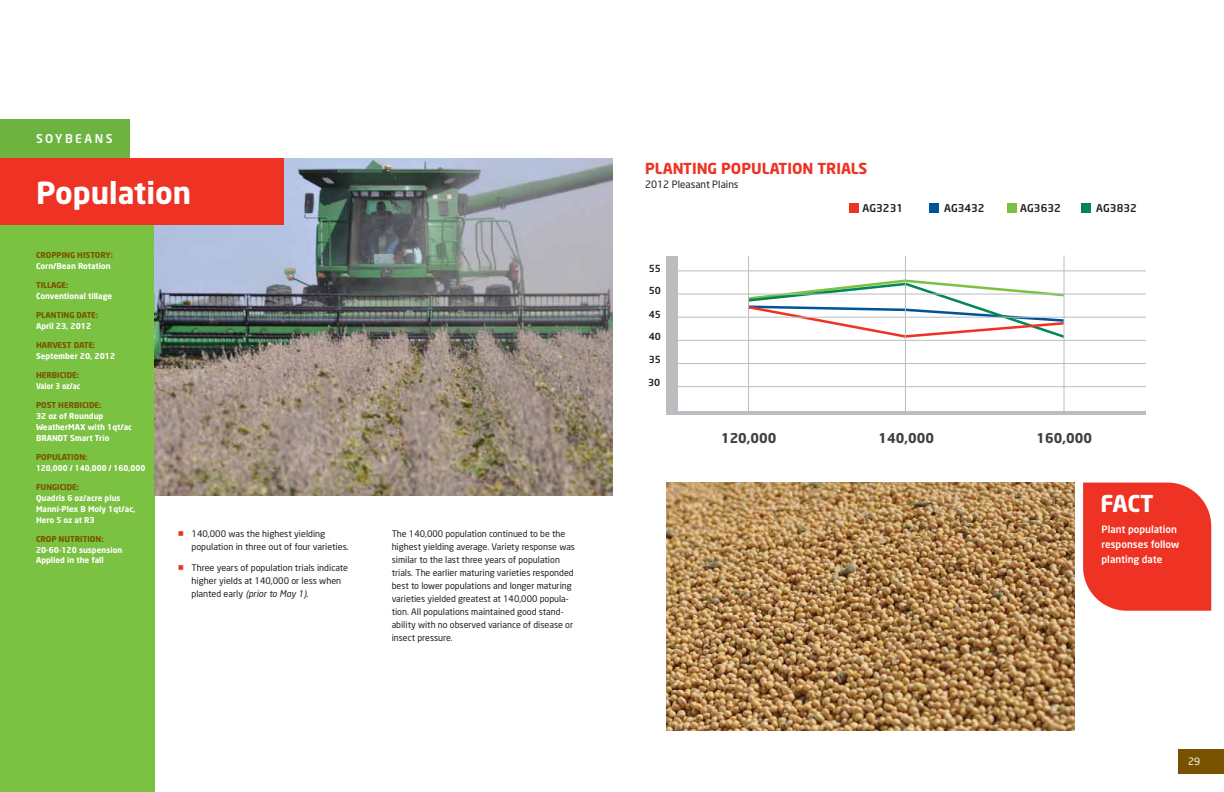
<style>
.page{position:relative;width:1224px;height:792px;background:#fff}
.page>*{position:absolute;margin:0;border:0;box-sizing:border-box;transform-origin:0 0}
.t1{font:700 30px "Neo Sans";color:#fff}
.t2{font:700 23px "Neo Sans";color:#fff}
.t3{font:700 15px "Neo Sans";color:#ee3224}
.t4{font:700 13.4px "Neo Sans";color:#404041}
.t5{font:500 12px "Neo Sans";letter-spacing:.2em;color:#fff}
.t6{font:500 10.7px "Neo Sans";color:#231f20}
.t7{font:500 10px/15px "Neo Sans";color:#fff}
.t8{font:10px "Neo Sans";color:#231f20}
.t9{font:10px "Neo Sans";color:#fff}
.t10{font:500 9.7px "Neo Sans";color:#231f20}
.t11{font:9px/13px "Neo Sans";color:#231f20}
.t12{font:700 8px/11px "Neo Sans";color:#fff}
.t13{font:700 8px "Neo Sans";color:#785200}
.t14{font:700 8px "Neo Sans";color:#fff;scale:.96 1}
.t15{font:700 8px "Neo Sans";color:#fff;scale:.9 1}
.s1{font-style:italic}
</style>
<div class="page">
<div style="left:1178px;top:749px;width:46px;height:24px;background:#785200"></div>
<div style="left:0;top:219px;width:154px;height:573px;background:#7bc142"></div>
<div style="left:0;top:119px;width:130px;height:47px;background:#6db33f"></div>
<img style="left:154px;top:158px;width:458px;height:337px">
<div style="left:0;top:158px;width:284px;height:67px;background:#ee3224"></div>
<svg style="left:683px;top:281px;width:381px;height:23px"></svg>
<svg style="left:749px;top:304px;width:315px;height:107px"></svg>
<div style="left:677px;top:294px;width:71px;height:118px;background:#fff"></div>
<hr style="left:748px;top:256px;width:1px;height:157px;background:#bbbdc0">
<hr style="left:905px;top:256px;width:1px;height:157px;background:#bbbdc0">
<hr style="left:1064px;top:255px;width:1px;height:157px;background:#bbbdc0">
<hr style="left:677px;top:386px;width:515px;height:1px;background:#bbbdc0">
<hr style="left:677px;top:363px;width:515px;height:1px;background:#bbbdc0">
<hr style="left:677px;top:340px;width:515px;height:1px;background:#bbbdc0">
<hr style="left:677px;top:317px;width:515px;height:1px;background:#bbbdc0">
<hr style="left:677px;top:294px;width:515px;height:1px;background:#bbbdc0">
<hr style="left:677px;top:271px;width:515px;height:1px;background:#bbbdc0">
<div style="left:850px;top:203px;width:9px;height:10px;background:#ee3224"></div>
<div style="left:1081px;top:203px;width:10px;height:10px;background:#008752"></div>
<div style="left:929px;top:203px;width:9px;height:10px;background:#005596"></div>
<div style="left:1007px;top:203px;width:9px;height:10px;background:#7bc142"></div>
<div style="left:666px;top:256px;width:11px;height:158px;background:#bbbdc0"></div>
<hr style="left:666px;top:411px;width:526px;height:4px;background:#bbbdc0">
<div style="left:1146px;top:232px;width:46px;height:210px;background:#fff"></div>
<img style="left:666px;top:482px;width:409px;height:248px">
<svg style="left:1083px;top:483px;width:128px;height:128px;background:#ee3d2f"></svg>
<h3 class="t5" style="left:36px;top:134px;width:78px">SOYBEANS</h3>
<h1 class="t1" style="left:36px;top:181px;width:157px">Population</h1>
<p class="t13" style="left:36px;top:252px;width:78px">CROPPING HISTORY:</p>
<p class="t12" style="left:36px;top:261px;width:76px">Corn/Bean Rotation</p>
<p class="t13" style="left:36px;top:282px;width:34px">TILLAGE:</p>
<p class="t12" style="left:36px;top:291px;width:78px">Conventional tillage</p>
<p class="t13" style="left:36px;top:312px;width:64px">PLANTING DATE:</p>
<p class="t12" style="left:36px;top:321px;width:57px">April 23, 2012</p>
<p class="t13" style="left:36px;top:342px;width:61px">HARVEST DATE:</p>
<p class="t12" style="left:36px;top:351px;width:81px">September 20, 2012</p>
<p class="t13" style="left:36px;top:372px;width:45px">HERBICIDE:</p>
<p class="t15" style="left:36px;top:383px;width:51px">Valor 3 oz/ac</p>
<p class="t13" style="left:36px;top:402px;width:67px">POST HERBICIDE:</p>
<p class="t12" style="left:36px;top:411px;width:98px">32 oz of Roundup<br>WeatherMAX with 1qt/ac<br>BRANDT Smart Trio</p>
<p class="t13" style="left:36px;top:454px;width:53px">POPULATION:</p>
<p class="t14" style="left:36px;top:465px;width:116px">120,000 / 140,000 / 160,000</p>
<p class="t13" style="left:36px;top:484px;width:45px">FUNGICIDE:</p>
<p class="t12" style="left:36px;top:493px;width:101px">Quadris 6 oz/acre plus<br>Manni-Plex B Moly 1qt/ac,<br>Hero 5 oz at R3</p>
<p class="t13" style="left:36px;top:536px;width:69px">CROP NUTRITION:</p>
<p class="t12" style="left:36px;top:545px;width:88px;line-height:10px">20-60-120 suspension<br>Applied in the fall</p>
<p class="t11" style="left:192px;top:528px;width:159px">140,000 was the highest yielding population in three out of four varieties.</p>
<p class="t11" style="left:192px;top:562px;width:158px">Three years of population trials indicate higher yields at 140,000 or less when planted early <span class="s1">(prior to May 1)</span>.</p>
<p class="t11" style="left:392px;top:528px;width:185px">The 140,000 population continued to be the highest yielding average. Variety response was similar to the last three years of population trials. The earlier maturing varieties responded best to lower populations and longer maturing varieties yielded greatest at 140,000 popula&shy;tion. All populations maintained good stand&shy;ability with no observed variance of disease or insect pressure.</p>
<h3 class="t3" style="left:645px;top:163px;width:224px">PLANTING POPULATION TRIALS</h3>
<p class="t8" style="left:645px;top:181px;width:95px">2012 Pleasant Plains</p>
<p class="t10" style="left:649px;top:264px;width:14px">55</p>
<p class="t10" style="left:649px;top:287px;width:14px">50</p>
<p class="t10" style="left:649px;top:310px;width:14px">45</p>
<p class="t10" style="left:649px;top:333px;width:14px">40</p>
<p class="t10" style="left:649px;top:356px;width:14px">35</p>
<p class="t10" style="left:648px;top:379px;width:14px">30</p>
<p class="t6" style="left:863px;top:204px;width:42px">AG3231</p>
<p class="t6" style="left:944px;top:204px;width:42px">AG3432</p>
<p class="t6" style="left:1020px;top:204px;width:42px">AG3632</p>
<p class="t6" style="left:1096px;top:204px;width:42px">AG3832</p>
<h3 class="t4" style="left:721px;top:432px;width:57px">120,000</h3>
<h3 class="t4" style="left:878px;top:432px;width:57px">140,000</h3>
<h3 class="t4" style="left:1036px;top:432px;width:57px">160,000</h3>
<h2 class="t2" style="left:1100px;top:495px;width:55px">FACT</h2>
<p class="t7" style="left:1102px;top:522px;width:79px">Plant population responses follow planting date</p>
<p class="t9" style="left:1188px;top:757px;width:14px">29</p>
</div>
